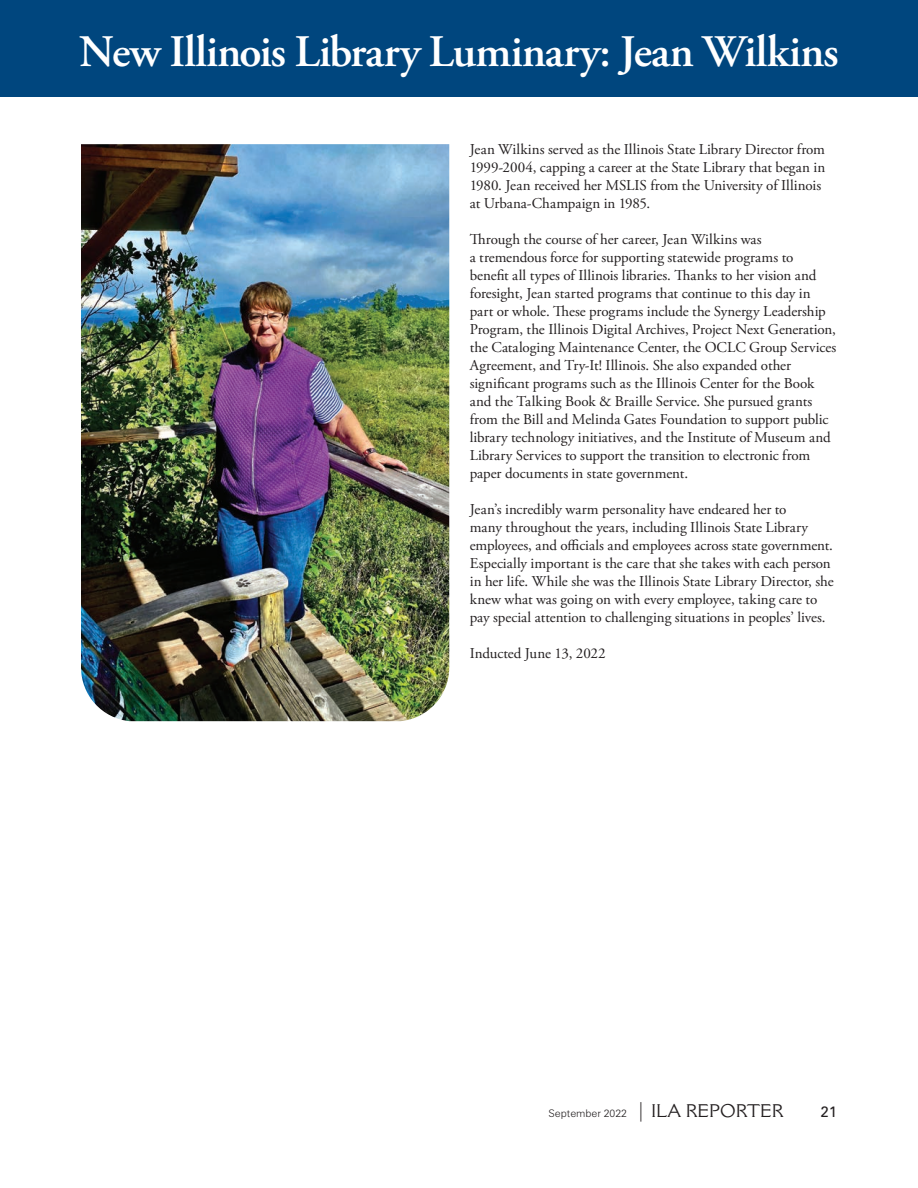
<style>
.page{position:relative;width:918px;height:1188px;background:#fff}
.page>*{position:absolute;margin:0;border:0;box-sizing:border-box;transform-origin:0 0}
.t1{font:600 45px "Adobe Garamond Pro";letter-spacing:-.02em;color:#fff}
.t2{font:15px/18px "Adobe Garamond Pro";color:#231f20}
.t3{font:15px "Zurich BT";color:#231f20}
.t4{font:300 10.5px "Zurich BT";color:#231f20}
.s1{font-size:19.5px}
.s2{font-family:"Cantoria MT Std";font-weight:400;font-size:18px}
</style>
<div class="page">
<div style="left:0;top:0;width:918px;height:97px;background:#00467e"></div>
<img style="left:81px;top:144px;width:368px;height:577px">
<p class="t1" style="left:79px;top:26px;width:761px">New Illinois Library Luminary: Jean Wilkins</p>
<p class="t2" style="left:470px;top:141px;width:357px">Jean Wilkins served as the Illinois State Library Director from 1999-2004, capping a career at the State Library that began in 1980. Jean received her MSLIS from the University of Illinois at Urbana-Champaign in 1985.</p>
<p class="t2" style="left:470px;top:231px;width:368px">Through the course of her career, Jean Wilkins was<br>a tremendous force for supporting statewide programs to<br>benefit all types of Illinois libraries. Thanks to her vision and foresight, Jean started programs that continue to this day in part or whole. These programs include the Synergy Leadership Program, the Illinois Digital Archives, Project Next Generation, the Cataloging Maintenance Center, the OCLC Group Services Agreement, and Try-It! Illinois. She also expanded other significant programs such as the Illinois Center for the Book and the Talking Book &amp; Braille Service. She pursued grants from the Bill and Melinda Gates Foundation to support public library technology initiatives, and the Institute of Museum and Library Services to support the transition to electronic from paper documents in state government.</p>
<p class="t2" style="left:470px;top:501px;width:365px">Jean’s incredibly warm personality have endeared her to<br>many throughout the years, including Illinois State Library employees, and officials and employees across state government.<br>Especially important is the care that she takes with each person in her life. While she was the Illinois State Library Director, she knew what was going on with every employee, taking care to pay special attention to challenging situations in peoples’ lives.</p>
<p class="t2" style="left:470px;top:645px;width:137px">Inducted June 13, 2022</p>
<p class="t4" style="left:549px;top:1107px;width:237px">September 2022 <span class="s1">|</span> <span class="s2">ILA REPORTER</span></p>
<p class="t3" style="left:820px;top:1103px;width:18px">21</p>
</div>
